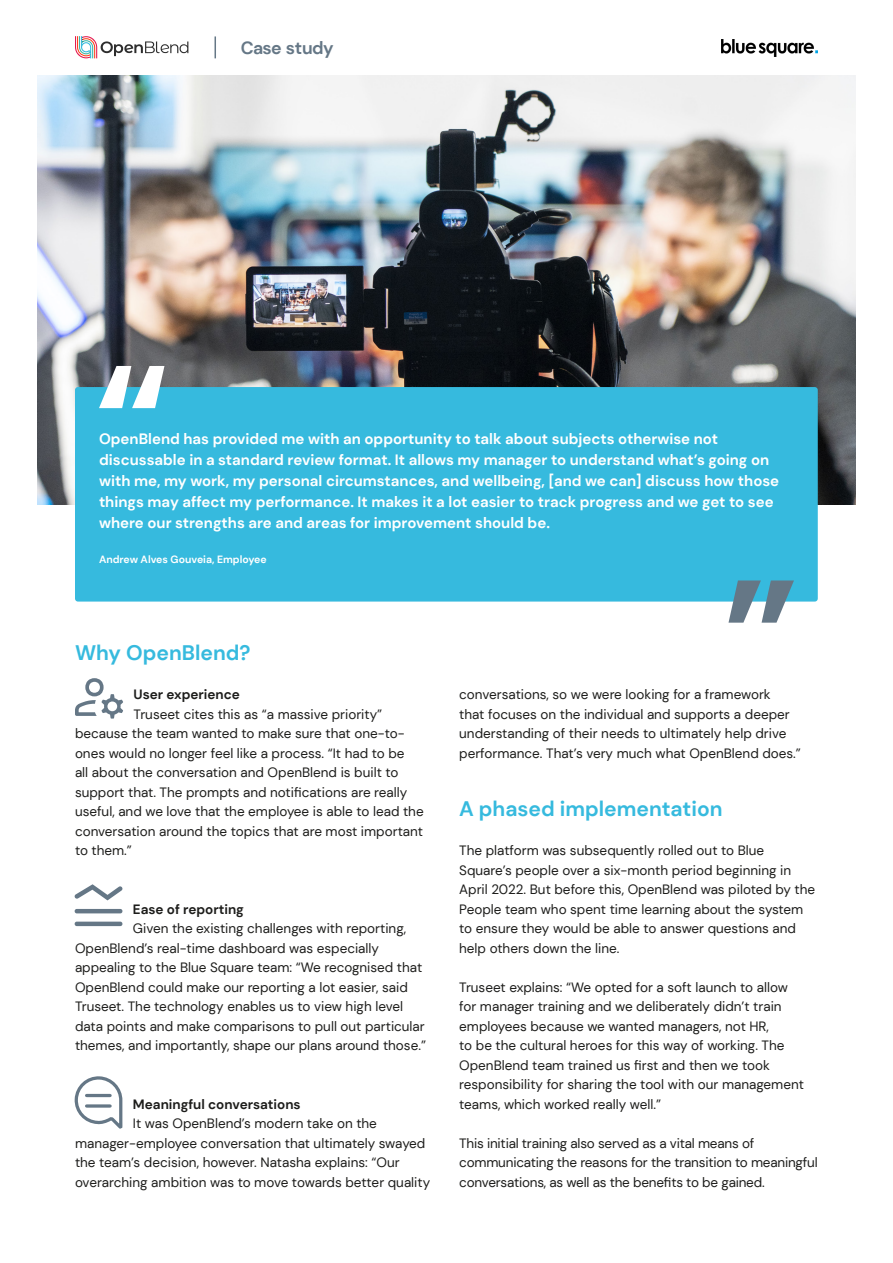
<style>
.page{position:relative;width:893px;height:1263px;background:#fff}
.page>*{position:absolute;margin:0;border:0;box-sizing:border-box;transform-origin:0 0}
.OB_case_study_crossh{font:700 21px "DM Sans";color:#36bade}
.t1{font:700 17.7px "DM Sans";letter-spacing:-.04em;color:#657786}
.OB_case_study_body_c{font:700 15px/21px "DM Sans";color:#fff}
.OB_case_study_body_c-2{font:13.5px/19.5px "DM Sans";color:#1d1d1b}
.OB_case_study_body_c-3{font:700 13.5px "DM Sans";color:#1d1d1b}
.OB_case_study_body_c-4{font:700 10.5px "DM Sans";color:#fff}
</style>
<div class="page">
<img style="left:38px;top:75px;width:817px;height:429px">
<div style="left:75px;top:387px;width:743px;height:215px;background:#36bade;border-radius:3px"></div>
<svg style="left:99px;top:366px;width:65px;height:42px"></svg>
<svg style="left:76px;top:1076px;width:47px;height:53px"></svg>
<hr style="left:87px;top:1094px;width:23px;height:3px;background:#657786">
<svg style="left:87px;top:1104px;width:23px;height:4px"></svg>
<svg style="left:728px;top:580px;width:66px;height:43px"></svg>
<svg style="left:75px;top:678px;width:48px;height:41px"></svg>
<svg style="left:75px;top:884px;width:47px;height:42px"></svg>
<hr style="left:214px;top:36px;width:2px;height:22px;background:#657786">
<img style="left:722px;top:40px;width:96px;height:17px">
<svg style="left:75px;top:36px;width:113px;height:22px"></svg>
<p class="t1" style="left:241px;top:36px;width:95px">Case study</p>
<p class="OB_case_study_body_c" style="left:99px;top:429px;width:682px">OpenBlend has provided me with an opportunity to talk about subjects otherwise not discussable in a standard review format. It allows my manager to understand what’s going on with me, my work, my personal circumstances, and wellbeing, [and we can] discuss how those things may affect my performance. It makes it a lot easier to track progress and we get to see where our strengths are and areas for improvement should be.</p>
<p class="OB_case_study_body_c-4" style="left:99px;top:552px;width:169px">Andrew Alves Gouveia, Employee</p>
<p class="OB_case_study_crossh" style="left:75px;top:640px;width:177px">Why OpenBlend?</p>
<p class="OB_case_study_body_c-3" style="left:134px;top:686px;width:108px">User experience</p>
<p class="OB_case_study_body_c-2" style="left:75px;top:704px;width:350px;text-indent:59px">Truseet cites this as “a massive priority” because the team wanted to make sure that one-to&shy;ones would no longer feel like a process. “It had to be<br>all about the conversation and OpenBlend is built to support that. The prompts and notifications are really useful, and we love that the employee is able to lead the conversation around the topics that are most important to them.”</p>
<p class="OB_case_study_body_c-3" style="left:133px;top:900px;width:113px">Ease of reporting</p>
<p class="OB_case_study_body_c-2" style="left:75px;top:918px;width:352px;text-indent:58px">Given the existing challenges with reporting, OpenBlend’s real-time dashboard was especially appealing to the Blue Square team: “We recognised that OpenBlend could make our reporting a lot easier, said Truseet. The technology enables us to view high level data points and make comparisons to pull out particular themes, and importantly, shape our plans around those.”</p>
<p class="OB_case_study_body_c-3" style="left:133px;top:1095px;width:169px">Meaningful conversations</p>
<p class="OB_case_study_body_c-2" style="left:75px;top:1113px;width:357px;text-indent:58px">It was OpenBlend’s modern take on the manager-employee conversation that ultimately swayed the team’s decision, however. Natasha explains: “Our overarching ambition was to move towards better quality</p>
<p class="OB_case_study_body_c-2" style="left:459px;top:684px;width:343px">conversations, so we were looking for a framework<br>that focuses on the individual and supports a deeper understanding of their needs to ultimately help drive performance. That’s very much what OpenBlend does.”</p>
<p class="OB_case_study_crossh" style="left:459px;top:796px;width:265px">A phased implementation</p>
<p class="OB_case_study_body_c-2" style="left:459px;top:840px;width:357px">The platform was subsequently rolled out to Blue Square’s people over a six-month period beginning in April 2022. But before this, OpenBlend was piloted by the People team who spent time learning about the system to ensure they would be able to answer questions and help others down the line.</p>
<p class="OB_case_study_body_c-2" style="left:459px;top:977px;width:346px">Truseet explains: “We opted for a soft launch to allow for manager training and we deliberately didn’t train employees because we wanted managers, not HR,<br>to be the cultural heroes for this way of working. The OpenBlend team trained us first and then we took responsibility for sharing the tool with our management teams, which worked really well.”</p>
<p class="OB_case_study_body_c-2" style="left:459px;top:1133px;width:360px">This initial training also served as a vital means of communicating the reasons for the transition to meaningful conversations, as well as the benefits to be gained.</p>
</div>
